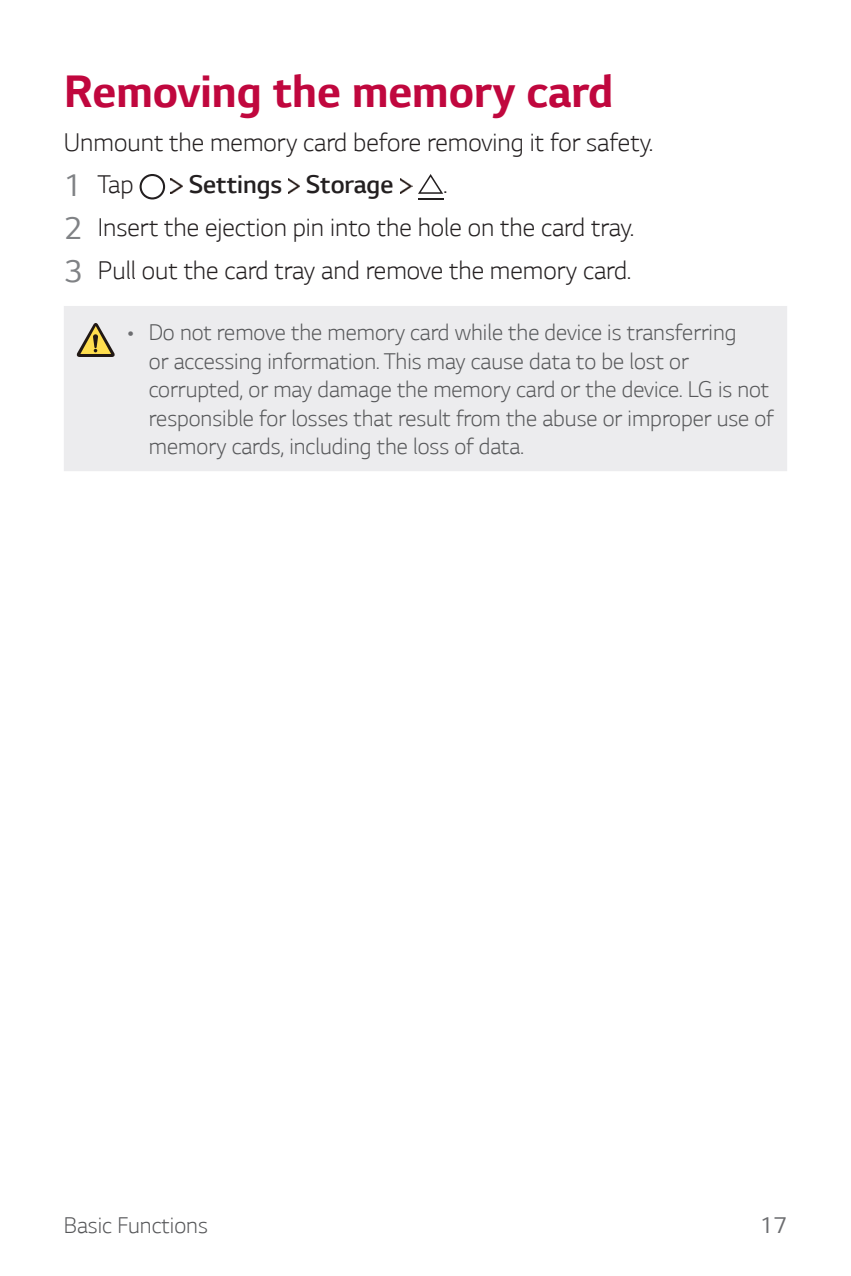
<style>
.page{position:relative;width:851px;height:1276px;background:#fff}
.page>*{position:absolute;margin:0;border:0;box-sizing:border-box;transform-origin:0 0}
.t1{font:700 48px "LG Smart";color:#c0073e}
.t2{font:300 27px/42.6px "LG Smart";color:#231f20}
.t3{font:300 27px "LG Smart";color:#231f20}
.t4{font:300 24px/28.5px "LG Smart";color:#57585a}
.t5{font:24px "LG Smart";color:#6c6d70}
.s1{font-weight:400;font-size:33px;color:#808285}
</style>
<div class="page">
<svg style="left:139px;top:174px;width:26px;height:25px"></svg>
<img style="left:171px;top:178px;width:12px;height:15px">
<img style="left:288px;top:178px;width:12px;height:15px">
<img style="left:400px;top:178px;width:12px;height:15px">
<svg style="left:418px;top:174px;width:25px;height:25px"></svg>
<div style="left:64px;top:306px;width:723px;height:165px;background:#ececee"></div>
<svg style="left:77px;top:323px;width:38px;height:34px"></svg>
<svg style="left:129px;top:331px;width:10px;height:10px"></svg>
<h1 class="t1" style="left:64px;top:72px;width:551px">Removing the memory card</h1>
<p class="t2" style="left:64px;top:124px;width:590px">Unmount the memory card before removing it for safety.<br><span class="s1">1</span> Tap</p>
<p class="t3" style="left:189px;top:174px;width:206px">Settings Storage</p>
<p class="t2" style="left:64px;top:166px;width:571px;text-indent:379px">.<br><span class="s1">2</span> Insert the ejection pin into the hole on the card tray.<br><span class="s1">3</span> Pull out the card tray and remove the memory card.</p>
<p class="t4" style="left:149px;top:321px;width:626px">Do not remove the memory card while the device is transferring<br>or accessing information. This may cause data to be lost or corrupted, or may damage the memory card or the device. LG is not responsible for losses that result from the abuse or improper use of memory cards, including the loss of data.</p>
<p class="t4" style="left:64px;top:1213px;width:145px">Basic Functions</p>
<p class="t5" style="left:760px;top:1215px;width:29px">17</p>
</div>
